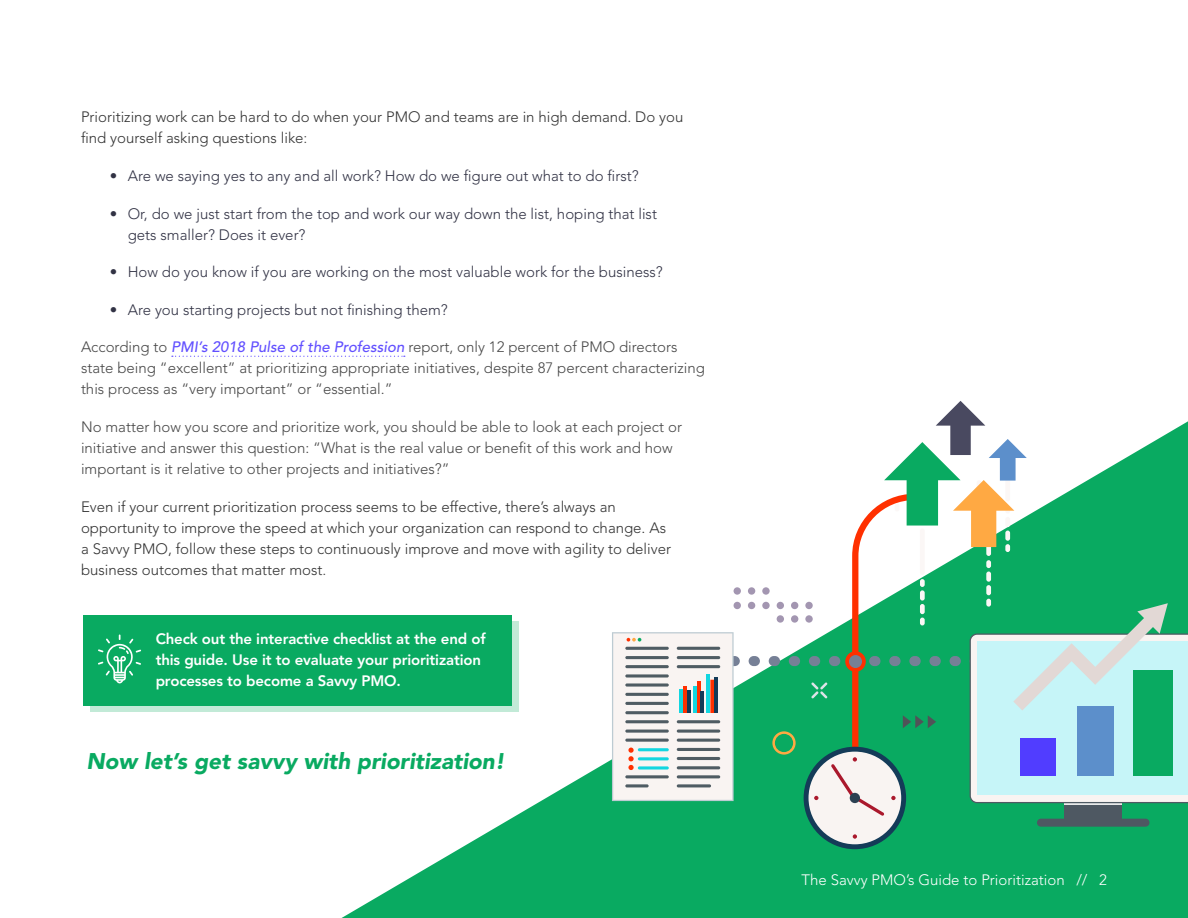
<style>
.page{position:relative;width:1188px;height:918px;background:#fff}
.page>*{position:absolute;margin:0;border:0;box-sizing:border-box;transform-origin:0 0}
.t1{font:italic 900 22.5px "Avenir LT Std";color:#09aa61}
.t2{font:300 15px/21px "Avenir LT Std";color:#474747}
.t3{font:300 15px/21px "Avenir LT Std";color:#333}
.t4{font:300 15px/21px "Avenir LT Std";color:#313244}
.t5{font:800 15px/21px "Avenir LT Std";letter-spacing:-.01em;color:#fff}
.t6{font:300 15px "Avenir LT Std";color:#fff}
.s1{color:#474747}
.s2{font-weight:500;font-style:italic;color:#6250ff}
</style>
<div class="page">
<svg style="left:342px;top:615px;width:846px;height:303px;fill:#09aa61"></svg>
<svg style="left:172px;top:356px;width:233px;height:1px"></svg>
<div style="left:91px;top:622px;width:428px;height:90px;background:#c2ead7"></div>
<div style="left:83px;top:616px;width:429px;height:90px;background:#09aa61"></div>
<svg style="left:98px;top:635px;width:43px;height:48px"></svg>
<svg style="left:612px;top:401px;width:576px;height:448px"></svg>
<p class="t3" style="left:81px;top:107px;width:604px">Prioritizing work can be hard to do when your PMO and teams are in high demand. Do you find yourself asking questions like<span class="s1">:</span></p>
<p class="t4" style="left:110px;top:166px;width:530px">• Are we saying yes to any and all work? How do we figure out what to do first?</p>
<p class="t4" style="left:128px;top:203px;width:531px;text-indent:-18px">• Or, do we just start from the top and work our way down the list, hoping that list gets smaller? Does it ever?</p>
<p class="t4" style="left:110px;top:262px;width:555px">• How do you know if you are working on the most valuable work for the business?</p>
<p class="t4" style="left:110px;top:299px;width:340px">• Are you starting projects but not finishing them?</p>
<p class="t2" style="left:81px;top:337px;width:626px">According to <span class="s2">PMI’s 2018 Pulse of the Profession</span> report, only 12 percent of PMO directors state being “excellent” at prioritizing appropriate initiatives, despite 87 percent characterizing this process as “very important” or “essential.”</p>
<p class="t2" style="left:81px;top:417px;width:602px">No matter how you score and prioritize work, you should be able to look at each project or initiative and answer this question: “What is the real value or benefit of this work and how important is it relative to other projects and initiatives?”</p>
<p class="t3" style="left:81px;top:497px;width:592px">Even if your current prioritization process seems to be effective, there’s always an opportunity to improve the speed at which your organization can respond to change. As a Savvy PMO, follow these steps to continuously improve and move with agility to deliver business outcomes that matter most<span class="s1">.</span></p>
<p class="t5" style="left:156px;top:628px;width:332px">Check out the interactive checklist at the end of this guide. Use it to evaluate your prioritization processes to become a Savvy PMO.</p>
<h1 class="t1" style="left:87px;top:748px;width:420px">Now let’s get savvy with prioritization!</h1>
<p class="t6" style="left:802px;top:871px;width:307px">The Savvy PMO’s Guide to Prioritization // 2</p>
</div>
